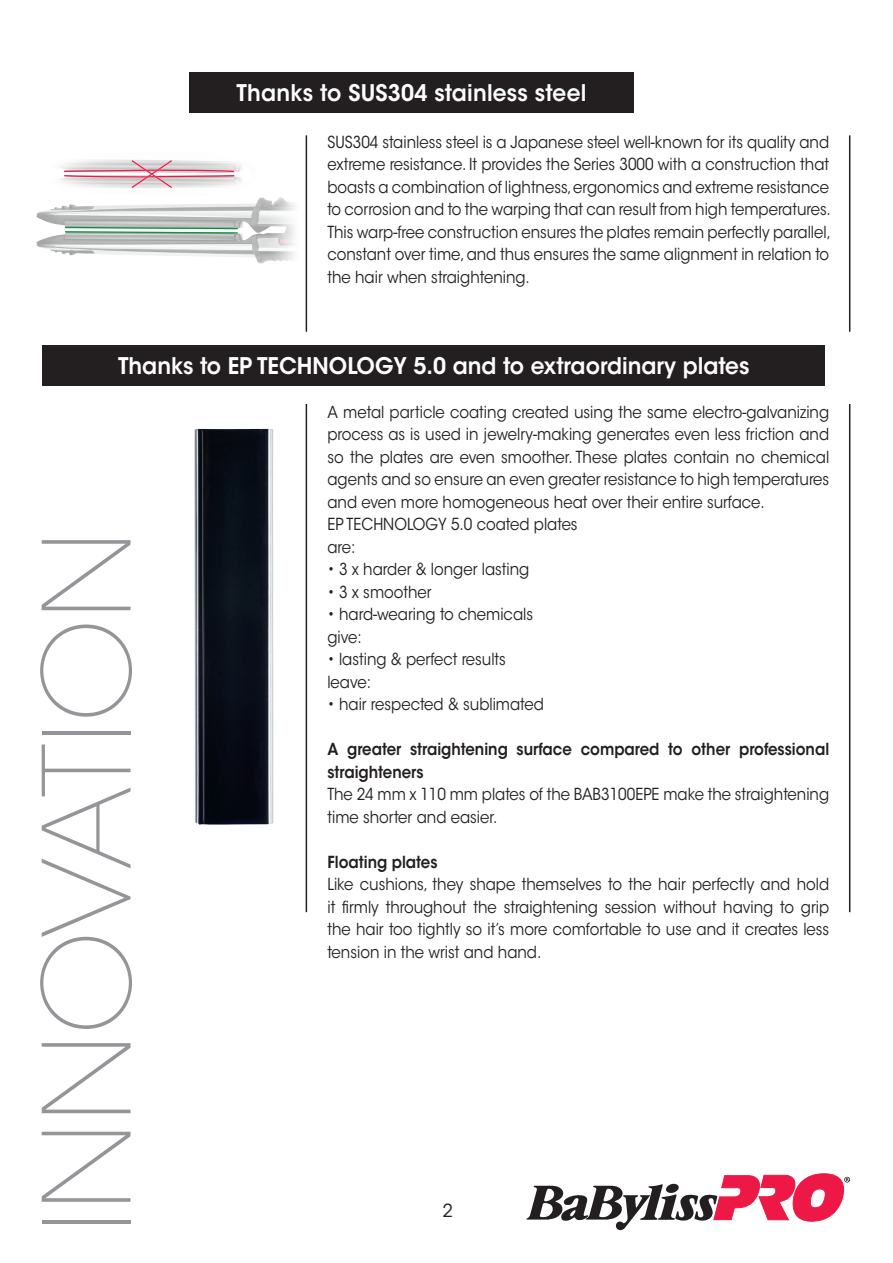
<style>
.page{position:relative;width:893px;height:1263px;background:#fff}
.page>*{position:absolute;margin:0;border:0;box-sizing:border-box;transform-origin:0 0}
.t1{font:200 120px "ITC Avant Garde Std";color:#939598}
.t2{font:600 22.8px "ITC Avant Garde Std";color:#fff;scale:.95 1}
.t3{font:18px "ITC Avant Garde Std";color:#231f20}
.t4{font:16.5px/22.5px "ITC Avant Garde Std";color:#231f20;scale:.9 1}
.t5{font:600 16.5px/22.5px "ITC Avant Garde Std";color:#231f20;scale:.9 1}
</style>
<div class="page">
<img style="left:60px;top:135px;width:248px;height:45px">
<img style="left:36px;top:180px;width:272px;height:105px">
<svg style="left:62px;top:159px;width:174px;height:30px"></svg>
<svg style="left:64px;top:226px;width:175px;height:8px"></svg>
<img style="left:154px;top:323px;width:159px;height:590px">
<hr style="left:306px;top:135px;width:1px;height:197px;background:#231f20">
<hr style="left:306px;top:404px;width:1px;height:508px;background:#231f20">
<hr style="left:849px;top:135px;width:1px;height:197px;background:#231f20">
<hr style="left:849px;top:404px;width:1px;height:508px;background:#231f20">
<div style="left:189px;top:72px;width:445px;height:41px;background:#231f20"></div>
<div style="left:43px;top:346px;width:782px;height:40px;background:#231f20"></div>
<svg style="left:526px;top:1173px;width:324px;height:57px"></svg>
<h2 class="t2" style="left:236px;top:78px;width:370px">Thanks to SUS304 stainless steel</h2>
<p class="t4" style="left:327px;top:131px;width:561px;text-align:justify">SUS304 stainless steel is a Japanese steel well-known for its quality and extreme resistance. It provides the Series 3000 with a construction that boasts a combination of lightness, ergonomics and extreme resistance to corrosion and to the warping that can result from high temperatures.<br>This warp-free construction ensures the plates remain perfectly parallel, constant over time, and thus ensures the same alignment in relation to the hair when straightening.</p>
<h2 class="t2" style="left:118px;top:351px;width:666px">Thanks to EP TECHNOLOGY 5.0 and to extraordinary plates</h2>
<h1 class="t1" style="left:17px;top:1233px;width:704px;rotate:-90deg">INNOVATION</h1>
<p class="t4" style="left:327px;top:401px;width:559px">A metal particle coating created using the same electro-galvanizing process as is used in jewelry-making generates even less friction and so the plates are even smoother. These plates contain no chemical agents and so ensure an even greater resistance to high temperatures and even more homogeneous heat over their entire surface.<br>EP TECHNOLOGY 5.0 coated plates<br>are:</p>
<p class="t4" style="left:327px;top:558px;width:226px">• 3 x harder &amp; longer lasting</p>
<p class="t4" style="left:327px;top:581px;width:117px">• 3 x smoother</p>
<p class="t4" style="left:327px;top:603px;width:230px">• hard-wearing to chemicals give:</p>
<p class="t4" style="left:327px;top:648px;width:200px">• lasting &amp; perfect results leave:</p>
<p class="t4" style="left:327px;top:693px;width:242px">• hair respected &amp; sublimated</p>
<p class="t5" style="left:327px;top:738px;width:559px">A greater straightening surface compared to other professional straighteners</p>
<p class="t4" style="left:327px;top:783px;width:559px">The 24 mm x 110 mm plates of the BAB3100EPE make the straightening time shorter and easier.</p>
<p class="t5" style="left:327px;top:850px;width:124px">Floating plates</p>
<p class="t4" style="left:327px;top:873px;width:559px;text-align:justify">Like cushions, they shape themselves to the hair perfectly and hold it firmly throughout the straightening session without having to grip the hair too tightly so it’s more comfortable to use and it creates less tension in the wrist and hand.</p>
<p class="t3" style="left:442px;top:1199px;width:12px">2</p>
</div>
